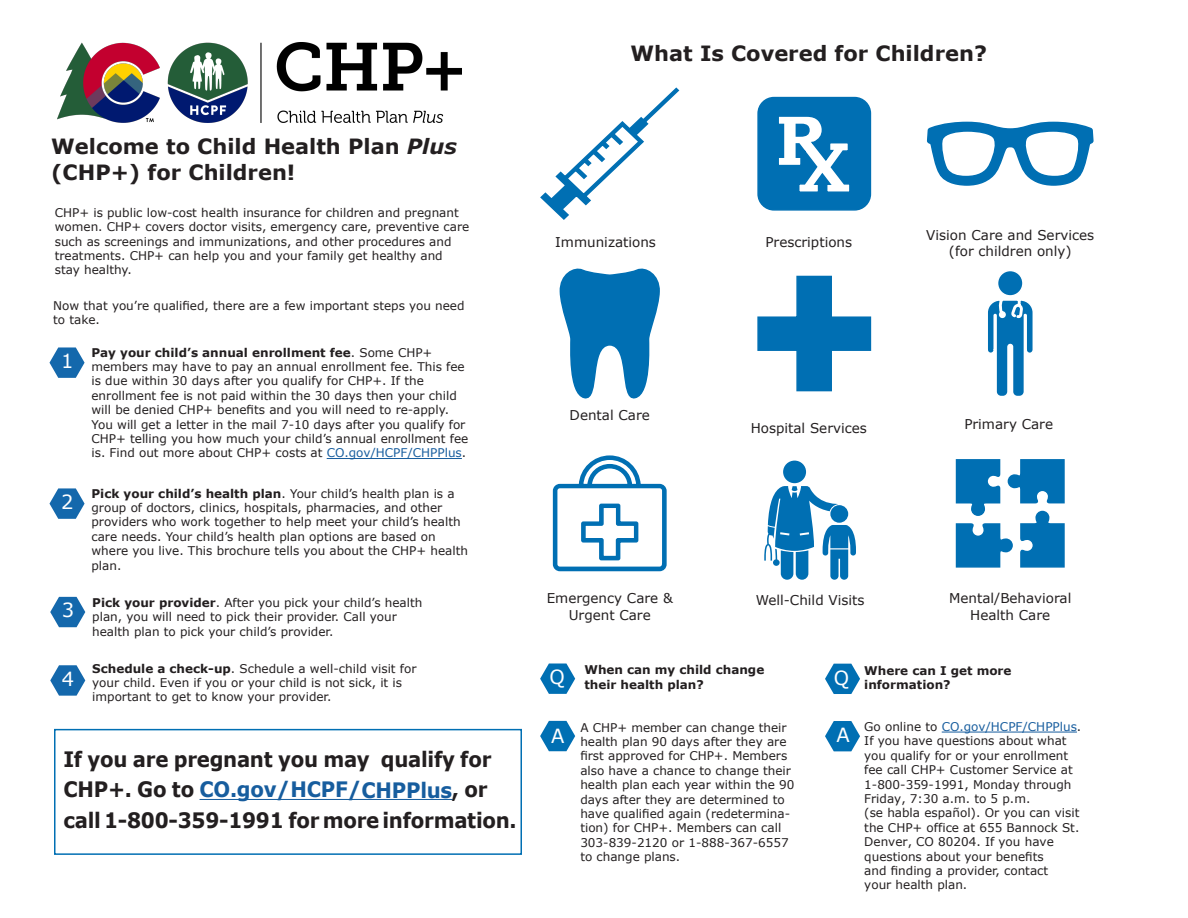
<style>
.page{position:relative;width:1188px;height:918px;background:#fff}
.page>*{position:absolute;margin:0;border:0;box-sizing:border-box;transform-origin:0 0}
.t1{font:700 21.3px/30.8px "Verdana";letter-spacing:-.015em;color:#231f20;scale:.93 1}
.t2{font:700 21.3px "Verdana";letter-spacing:-.015em;color:#175d9e;scale:.93 1}
.t3{font:700 21px/25.2px "Verdana";color:#231f20}
.t4{font:19.5px "Verdana";color:#fff}
.t5{font:13.5px/16.2px "Verdana";color:#231f20;text-align:center}
.t6{font:12px/14.4px "Verdana";color:#231f20}
.t7{font:700 12px/14.4px "Verdana";color:#231f20}
.s1{font-style:italic}
.s2{font-weight:700}
.s3{color:#175d9e}
.s4{color:#fff}
</style>
<div class="page">
<svg style="left:50px;top:347px;width:35px;height:31px"></svg>
<hr style="left:327px;top:458px;width:135px;height:1px;background:#175d9e">
<svg style="left:50px;top:597px;width:35px;height:30px"></svg>
<svg style="left:50px;top:665px;width:35px;height:31px"></svg>
<svg style="left:50px;top:488px;width:35px;height:31px"></svg>
<svg style="left:988px;top:300px;width:45px;height:96px"></svg>
<div style="left:998px;top:271px;width:25px;height:25px;background:#006fb3;border-radius:50%"></div>
<div style="left:997px;top:270px;width:27px;height:27px;border:2px solid #fff;border-radius:50%"></div>
<svg style="left:552px;top:455px;width:115px;height:117px"></svg>
<svg style="left:955px;top:459px;width:110px;height:109px"></svg>
<svg style="left:757px;top:275px;width:115px;height:117px"></svg>
<svg style="left:757px;top:96px;width:115px;height:115px"></svg>
<svg style="left:540px;top:87px;width:140px;height:133px"></svg>
<svg style="left:559px;top:268px;width:101px;height:131px"></svg>
<svg style="left:926px;top:121px;width:168px;height:65px"></svg>
<svg style="left:540px;top:664px;width:35px;height:30px"></svg>
<div style="left:550px;top:670px;width:16px;height:19px;background:#006fb3"></div>
<svg style="left:825px;top:664px;width:35px;height:30px"></svg>
<div style="left:834px;top:670px;width:16px;height:20px;background:#006fb3"></div>
<svg style="left:540px;top:721px;width:35px;height:30px"></svg>
<div style="left:551px;top:728px;width:15px;height:17px;background:#006fb3"></div>
<svg style="left:825px;top:721px;width:35px;height:30px"></svg>
<div style="left:836px;top:727px;width:14px;height:17px;background:#006fb3"></div>
<hr style="left:942px;top:732px;width:135px;height:1px;background:#175d9e">
<hr style="left:200px;top:799px;width:253px;height:1px;background:#175d9e">
<div style="left:783px;top:461px;width:23px;height:22px;background:#006fb3;border-radius:50%"></div>
<svg style="left:764px;top:486px;width:92px;height:94px"></svg>
<div style="left:54px;top:729px;width:468px;height:126px;border:2px solid #006fb3"></div>
<img style="left:57px;top:42px;width:405px;height:81px">
<p class="t3" style="left:51px;top:134px;width:407px">Welcome to Child Health Plan <span class="s1">Plus </span>(CHP+) for Children!</p>
<p class="t6" style="left:55px;top:205px;width:416px">CHP+ is public low-cost health insurance for children and pregnant women. CHP+ covers doctor visits, emergency care, preventive care such as screenings and immunizations, and other procedures and treatments. CHP+ can help you and your family get healthy and stay healthy.</p>
<p class="t6" style="left:53px;top:298px;width:413px">Now that you’re qualified, there are a few important steps you need to take.</p>
<p class="t4" style="left:61px;top:347px;width:14px">1</p>
<p class="t6" style="left:92px;top:345px;width:378px"><span class="s2">Pay your child’s annual enrollment fee</span>. Some CHP+ members may have to pay an annual enrollment fee. This fee is due within 30 days after you qualify for CHP+. If the enrollment fee is not paid within the 30 days then your child will be denied CHP+ benefits and you will need to re-apply.<br>You will get a letter in the mail 7-10 days after you qualify for CHP+ telling you how much your child’s annual enrollment fee is. Find out more about CHP+ costs at <span class="s3">CO.gov/HCPF/CHPPlus</span>.</p>
<p class="t4" style="left:61px;top:488px;width:14px">2</p>
<p class="t6" style="left:92px;top:486px;width:378px"><span class="s2">Pick your child’s health plan</span>. Your child’s health plan is a group of doctors, clinics, hospitals, pharmacies, and other providers who work together to help meet your child’s health care needs. Your child’s health plan options are based on where you live. This brochure tells you about the CHP+ health plan.</p>
<p class="t4" style="left:62px;top:597px;width:14px">3</p>
<p class="t6" style="left:92px;top:595px;width:332px"><span class="s2">Pick your provider</span>. After you pick your child’s health plan, you will need to pick their provider. Call your health plan to pick your child’s provider.</p>
<p class="t4" style="left:62px;top:665px;width:14px">4</p>
<p class="t6" style="left:92px;top:661px;width:326px"><span class="s2">Schedule a check-up</span>. Schedule a well-child visit for your child. Even if you or your child is not sick, it is important to get to know your provider.</p>
<p class="t1" style="left:63px;top:743px;width:489px">If you are pregnant you may qualify for<br>CHP+. Go to <span class="s3">CO.gov/HCPF/</span> <span class="s4">CHPPlu</span> , or call 1-800-359-1991 for more information.</p>
<p class="t2" style="left:362px;top:775px;width:99px">CHPPlus</p>
<p class="t3" style="left:631px;top:40px;width:358px">What Is Covered for Children?</p>
<p class="t5" style="left:555px;top:234px;width:102px">Immunizations</p>
<p class="t5" style="left:765px;top:234px;width:88px">Prescriptions</p>
<p class="t5" style="left:926px;top:227px;width:169px">Vision Care and Services (for children only)</p>
<p class="t5" style="left:570px;top:407px;width:82px">Dental Care</p>
<p class="t5" style="left:751px;top:420px;width:118px">Hospital Services</p>
<p class="t5" style="left:964px;top:416px;width:90px">Primary Care</p>
<p class="t5" style="left:547px;top:590px;width:128px">Emergency Care &amp;<br>Urgent Care</p>
<p class="t5" style="left:756px;top:592px;width:110px">Well-Child Visits</p>
<p class="t5" style="left:949px;top:590px;width:124px">Mental/Behavioral<br>Health Care</p>
<p class="t4" style="left:550px;top:664px;width:17px">Q</p>
<p class="t7" style="left:584px;top:663px;width:181px">When can my child change their health plan?</p>
<p class="t4" style="left:834px;top:664px;width:17px">Q</p>
<p class="t7" style="left:864px;top:663px;width:149px">Where can I get more information?</p>
<p class="t4" style="left:551px;top:722px;width:15px">A</p>
<p class="t6" style="left:580px;top:720px;width:216px">A CHP+ member can change their health plan 90 days after they are first approved for CHP+. Members also have a chance to change their health plan each year within the 90 days after they are determined to have qualified again (redetermina&shy;tion) for CHP+. Members can call<br>303-839-2120 or 1-888-367-6557 to change plans.</p>
<p class="t4" style="left:836px;top:721px;width:15px">A</p>
<p class="t6" style="left:864px;top:719px;width:219px">Go online to <span class="s3">CO.gov/HCPF/CHPPlus</span>.<br>If you have questions about what you qualify for or your enrollment fee call CHP+ Customer Service at<br>1-800-359-1991, Monday through<br>Friday, 7:30 a.m. to 5 p.m.<br>(se habla español). Or you can visit the CHP+ office at 655 Bannock St.<br>Denver, CO 80204. If you have questions about your benefits<br>and finding a provider, contact<br>your health plan.</p>
</div>
